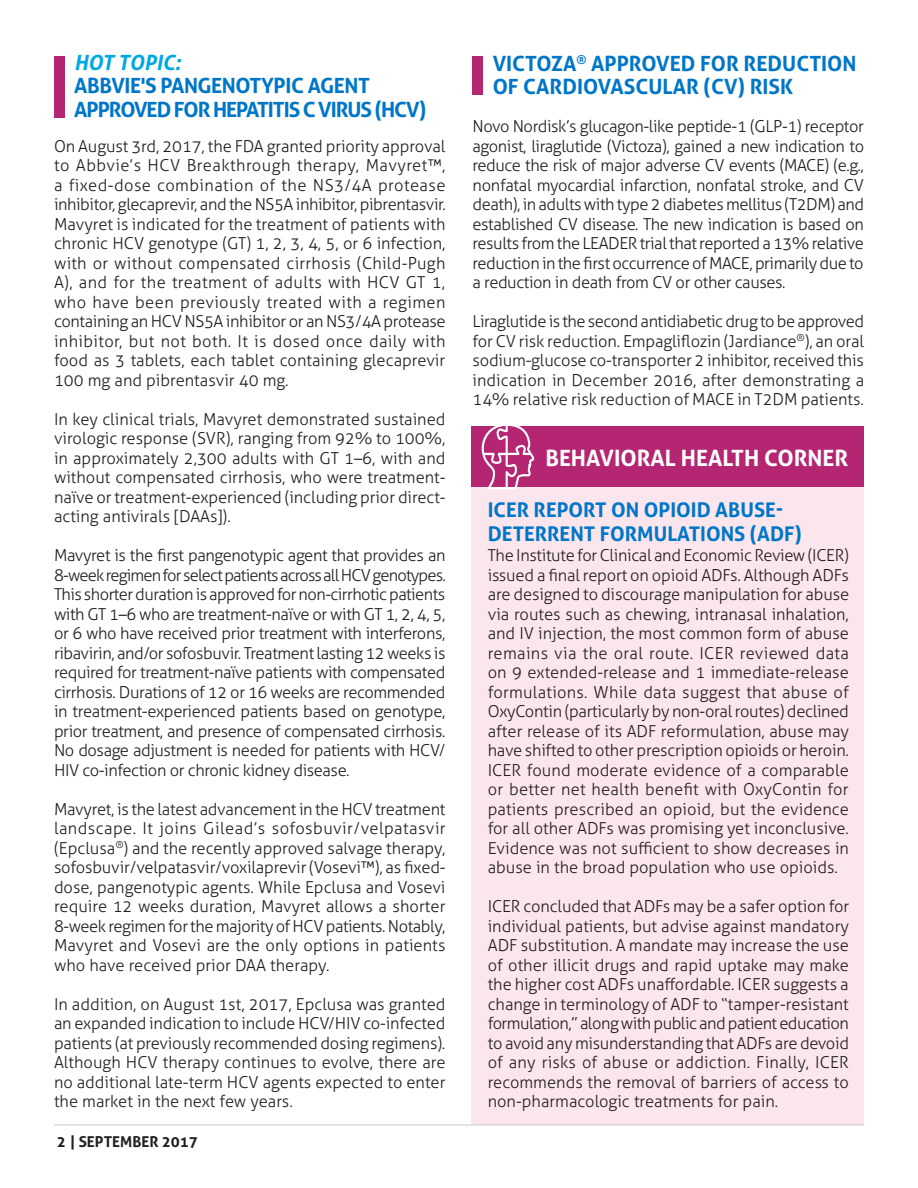
<style>
.page{position:relative;width:918px;height:1188px;background:#fff}
.page>*{position:absolute;margin:0;border:0;box-sizing:border-box;transform-origin:0 0}
.t1{font:700 22.5px "Aller";color:#fff}
.Headline{font:700 21px/23.2px "Aller";letter-spacing:-.05em;color:#0076c8}
.Headline-2{font:700 21px/23.2px "Aller";color:#0076c8}
.Headline-3{font:700 20.25px/24px "Aller";color:#0076c8}
.Story_Copy{font:300 16.5px/19.5px "Aller";color:#231f20;text-align:justify}
.t2{font:700 15px "Aller";color:#231f20}
.s1{font-style:italic;color:#00a8e2}
</style>
<div class="page">
<div style="left:472px;top:486px;width:392px;height:639px;background:#fbe6ed"></div>
<hr style="left:54px;top:1125px;width:810px;height:1px;background:#c9cacc">
<div style="left:472px;top:426px;width:392px;height:60px;background:#b42672"></div>
<svg style="left:482px;top:426px;width:52px;height:63px"></svg>
<div style="left:54px;top:56px;width:11px;height:62px;background:#b42672"></div>
<div style="left:472px;top:56px;width:11px;height:38px;background:#b42672"></div>
<p class="Headline" style="left:74px;top:51px;width:353px"><span class="s1">HOT TOPIC:<br></span>ABBVIE'S PANGENOTYPIC AGENT<br>APPROVED FOR HEPATITIS C VIRUS (HCV)</p>
<p class="Story_Copy" style="left:54px;top:136px;width:393px">On August 3rd, 2017, the FDA granted priority approval to Abbvie’s HCV Breakthrough therapy, Mavyret™, a fixed-dose combination of the NS3/4A protease inhibitor, glecaprevir, and the NS5A inhibitor, pibrentasvir.<br>Mavyret is indicated for the treatment of patients with chronic HCV genotype (GT) 1, 2, 3, 4, 5, or 6 infection, with or without compensated cirrhosis (Child-Pugh A), and for the treatment of adults with HCV GT 1, who have been previously treated with a regimen containing an HCV NS5A inhibitor or an NS3/4A protease inhibitor, but not both. It is dosed once daily with food as 3 tablets, each tablet containing glecaprevir 100 mg and pibrentasvir 40 mg.</p>
<p class="Story_Copy" style="left:54px;top:409px;width:393px">In key clinical trials, Mavyret demonstrated sustained virologic response (SVR), ranging from 92% to 100%, in approximately 2,300 adults with GT 1–6, with and without compensated cirrhosis, who were treatment&shy;naïve or treatment-experienced (including prior direct&shy;acting antivirals [DAAs]).</p>
<p class="Story_Copy" style="left:54px;top:545px;width:393px">Mavyret is the first pangenotypic agent that provides an 8-week regimen for select patients across all HCV genotypes.<br>This shorter duration is approved for non-cirrhotic patients with GT 1–6 who are treatment-naïve or with GT 1, 2, 4, 5, or 6 who have received prior treatment with interferons, ribavirin, and/or sofosbuvir. Treatment lasting 12 weeks is required for treatment-naïve patients with compensated cirrhosis. Durations of 12 or 16 weeks are recommended in treatment-experienced patients based on genotype, prior treatment, and presence of compensated cirrhosis.<br>No dosage adjustment is needed for patients with HCV/ HIV co-infection or chronic kidney disease.</p>
<p class="Story_Copy" style="left:54px;top:799px;width:393px">Mavyret, is the latest advancement in the HCV treatment landscape. It joins Gilead’s sofosbuvir/velpatasvir (Epclusa<sup>®</sup>) and the recently approved salvage therapy, sofosbuvir/velpatasvir/voxilaprevir (Vosevi™), as fixed&shy;dose, pangenotypic agents. While Epclusa and Vosevi require 12 weeks duration, Mavyret allows a shorter 8-week regimen for the majority of HCV patients. Notably, Mavyret and Vosevi are the only options in patients who have received prior DAA therapy.</p>
<p class="Story_Copy" style="left:54px;top:994px;width:393px">In addition, on August 1st, 2017, Epclusa was granted an expanded indication to include HCV/HIV co-infected patients (at previously recommended dosing regimens).<br>Although HCV therapy continues to evolve, there are no additional late-term HCV agents expected to enter the market in the next few years.</p>
<p class="t2" style="left:57px;top:1132px;width:143px">2 | SEPTEMBER 2017</p>
<p class="Headline-2" style="left:493px;top:52px;width:365px">VICTOZA<sup>®</sup> APPROVED FOR REDUCTION<br>OF CARDIOVASCULAR (CV) RISK</p>
<p class="Story_Copy" style="left:472px;top:116px;width:393px">Novo Nordisk’s glucagon-like peptide-1 (GLP-1) receptor agonist, liraglutide (Victoza), gained a new indication to reduce the risk of major adverse CV events (MACE) (e.g., nonfatal myocardial infarction, nonfatal stroke, and CV death), in adults with type 2 diabetes mellitus (T2DM) and established CV disease. The new indication is based on results from the LEADER trial that reported a 13% relative reduction in the first occurrence of MACE, primarily due to a reduction in death from CV or other causes.</p>
<p class="Story_Copy" style="left:472px;top:311px;width:393px">Liraglutide is the second antidiabetic drug to be approved for CV risk reduction. Empagliflozin (Jardiance<sup>®</sup>), an oral sodium-glucose co-transporter 2 inhibitor, received this indication in December 2016, after demonstrating a 14% relative risk reduction of MACE in T2DM patients.</p>
<p class="t1" style="left:545px;top:444px;width:304px">BEHAVIORAL HEALTH CORNER</p>
<p class="Headline-3" style="left:488px;top:497px;width:315px">ICER REPORT ON OPIOID ABUSE-<br>DETERRENT FORMULATIONS (ADF)</p>
<p class="Story_Copy" style="left:488px;top:545px;width:363px">The Institute for Clinical and Economic Review (ICER) issued a final report on opioid ADFs. Although ADFs are designed to discourage manipulation for abuse via routes such as chewing, intranasal inhalation, and IV injection, the most common form of abuse remains via the oral route. ICER reviewed data on 9 extended-release and 1 immediate-release formulations. While data suggest that abuse of OxyContin (particularly by non-oral routes) declined after release of its ADF reformulation, abuse may have shifted to other prescription opioids or heroin.<br>ICER found moderate evidence of a comparable or better net health benefit with OxyContin for patients prescribed an opioid, but the evidence for all other ADFs was promising yet inconclusive.<br>Evidence was not sufficient to show decreases in abuse in the broad population who use opioids.</p>
<p class="Story_Copy" style="left:488px;top:896px;width:363px">ICER concluded that ADFs may be a safer option for individual patients, but advise against mandatory ADF substitution. A mandate may increase the use of other illicit drugs and rapid uptake may make the higher cost ADFs unaffordable. ICER suggests a change in terminology of ADF to “tamper-resistant formulation,” along with public and patient education to avoid any misunderstanding that ADFs are devoid of any risks of abuse or addiction. Finally, ICER recommends the removal of barriers of access to non-pharmacologic treatments for pain.</p>
</div>
